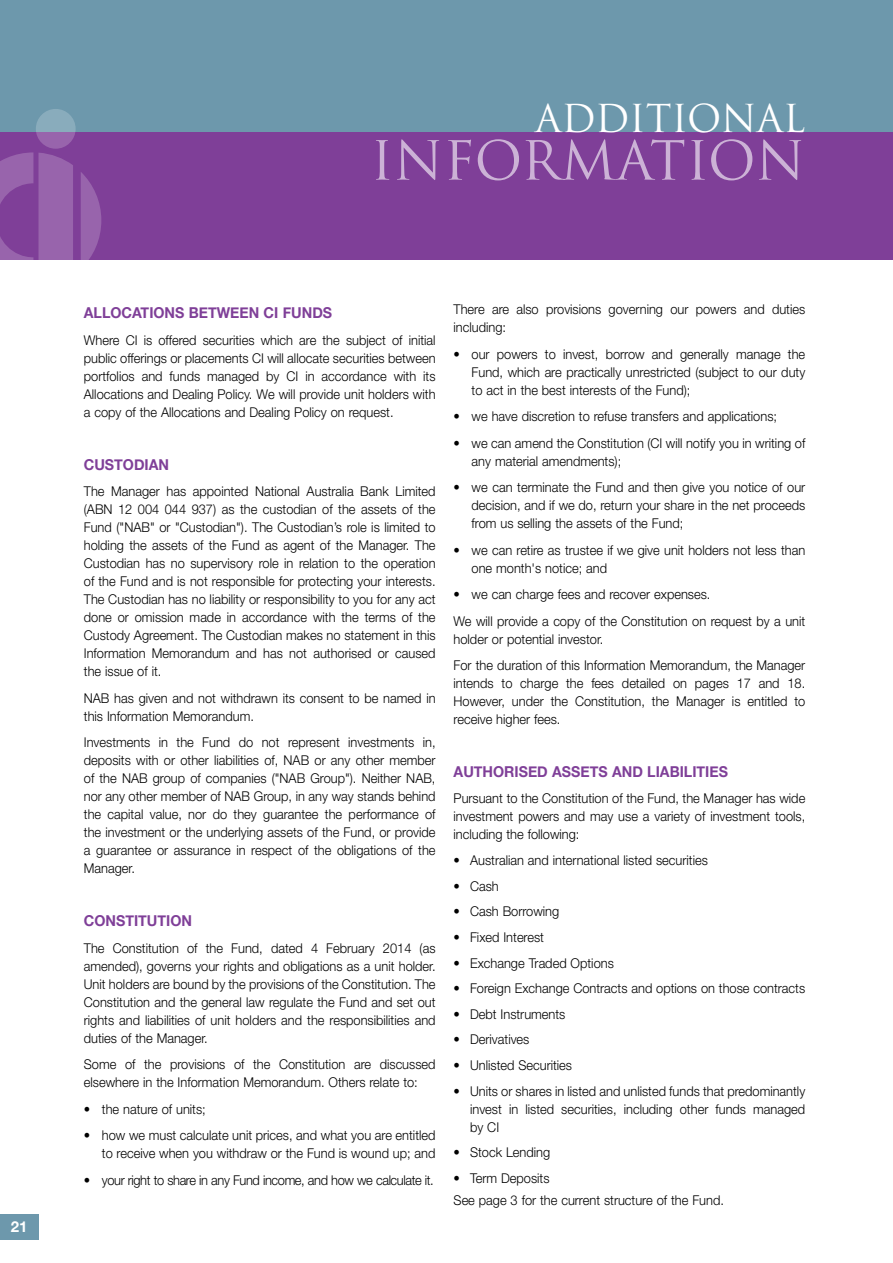
<style>
.page{position:relative;width:893px;height:1263px;background:#fff}
.page>*{position:absolute;margin:0;border:0;box-sizing:border-box;transform-origin:0 0}
.t1{font:52.5px "Trajan";color:#ccb2d6}
.t2{font:37.5px "Trajan";color:#fff}
.t3{font:700 15px "Helvetica Neue";color:#7f3f98;scale:.95 1}
.t4{font:700 15px "Helvetica Neue";color:#fff}
.t5{font:300 13.5px/18px "Helvetica Neue";color:#000;text-align:justify;scale:.95 1}
.t6{font:300 13.5px "Helvetica Neue";letter-spacing:-.03em;color:#000;scale:.95 1}
</style>
<div class="page">
<div style="left:0;top:1214px;width:38px;height:25px;background:#6d98ac"></div>
<div style="left:0;top:132px;width:893px;height:127px;background:#7f3f98"></div>
<div style="left:0;top:0;width:893px;height:132px;background:#6d98ac"></div>
<div style="left:39px;top:153px;width:34px;height:106px;background:#9864ac"></div>
<svg style="left:36px;top:109px;width:40px;height:40px"></svg>
<svg style="left:0;top:152px;width:33px;height:107px"></svg>
<svg style="left:81px;top:172px;width:20px;height:87px"></svg>
<p class="t4" style="left:11px;top:1214px;width:18px">21</p>
<h2 class="t2" style="left:535px;top:95px;width:271px">ADDITIONAL</h2>
<h1 class="t1" style="left:370px;top:129px;width:436px">INFORMATION</h1>
<p class="t3" style="left:84px;top:301px;width:263px">ALLOCATIONS BETWEEN CI FUNDS</p>
<p class="t5" style="left:84px;top:330px;width:372px">Where CI is offered securities which are the subject of initial public offerings or placements CI will allocate securities between portfolios and funds managed by CI in accordance with its Allocations and Dealing Policy. We will provide unit holders with a copy of the Allocations and Dealing Policy on request.</p>
<p class="t3" style="left:84px;top:452px;width:91px">CUSTODIAN</p>
<p class="t5" style="left:84px;top:482px;width:372px">The Manager has appointed National Australia Bank Limited (ABN 12 004 044 937) as the custodian of the assets of the Fund ("NAB" or "Custodian"). The Custodian’s role is limited to holding the assets of the Fund as agent of the Manager. The Custodian has no supervisory role in relation to the operation of the Fund and is not responsible for protecting your interests.<br>The Custodian has no liability or responsibility to you for any act done or omission made in accordance with the terms of the Custody Agreement. The Custodian makes no statement in this Information Memorandum and has not authorised or caused the issue of it.</p>
<p class="t5" style="left:84px;top:688px;width:372px">NAB has given and not withdrawn its consent to be named in this Information Memorandum.</p>
<p class="t5" style="left:84px;top:733px;width:372px">Investments in the Fund do not represent investments in, deposits with or other liabilities of, NAB or any other member of the NAB group of companies ("NAB Group"). Neither NAB, nor any other member of NAB Group, in any way stands behind the capital value, nor do they guarantee the performance of the investment or the underlying assets of the Fund, or provide a guarantee or assurance in respect of the obligations of the Manager.</p>
<p class="t3" style="left:84px;top:909px;width:115px">CONSTITUTION</p>
<p class="t5" style="left:84px;top:938px;width:372px">The Constitution of the Fund, dated 4 February 2014 (as amended), governs your rights and obligations as a unit holder.<br>Unit holders are bound by the provisions of the Constitution. The Constitution and the general law regulate the Fund and set out rights and liabilities of unit holders and the responsibilities and duties of the Manager.</p>
<p class="t5" style="left:84px;top:1055px;width:372px">Some of the provisions of the Constitution are discussed elsewhere in the Information Memorandum. Others relate to:</p>
<p class="t5" style="left:84px;top:1099px;width:130px">• the nature of units;</p>
<p class="t5" style="left:84px;top:1126px;width:372px;text-align:right">• how we must calculate unit prices, and what you are entitled to receive when you withdraw or the Fund is wound up; and</p>
<p class="t6" style="left:84px;top:1171px;width:370px">• your right to share in any Fund income, and how we calculate it.</p>
<p class="t5" style="left:454px;top:300px;width:372px">There are also provisions governing our powers and duties including:</p>
<p class="t5" style="left:472px;top:344px;width:353px;text-indent:-18px">• our powers to invest, borrow and generally manage the Fund, which are practically unrestricted (subject to our duty to act in the best interests of the Fund);</p>
<p class="t5" style="left:454px;top:407px;width:342px">• we have discretion to refuse transfers and applications;</p>
<p class="t5" style="left:472px;top:433px;width:353px;text-indent:-18px">• we can amend the Constitution (CI will notify you in writing of any material amendments);</p>
<p class="t5" style="left:472px;top:478px;width:353px;text-indent:-18px">• we can terminate the Fund and then give you notice of our decision, and if we do, return your share in the net proceeds from us selling the assets of the Fund;</p>
<p class="t5" style="left:472px;top:540px;width:353px;text-indent:-18px">• we can retire as trustee if we give unit holders not less than one month's notice; and</p>
<p class="t5" style="left:454px;top:581px;width:372px;line-height:26.5px">• we can charge fees and recover expenses.<br>We will provide a copy of the Constitution on request by a unit</p>
<p class="t5" style="left:454px;top:625px;width:372px;line-height:26.5px">holder or potential investor.<br>For the duration of this Information Memorandum, the Manager</p>
<p class="t5" style="left:454px;top:674px;width:372px">intends to charge the fees detailed on pages 17 and 18.<br>However, under the Constitution, the Manager is entitled to receive higher fees.</p>
<p class="t3" style="left:454px;top:760px;width:290px">AUTHORISED ASSETS AND LIABILITIES</p>
<p class="t5" style="left:454px;top:789px;width:372px">Pursuant to the Constitution of the Fund, the Manager has wide investment powers and may use a variety of investment tools, including the following:</p>
<p class="t5" style="left:454px;top:851px;width:269px">• Australian and international listed securities</p>
<p class="t5" style="left:454px;top:876px;width:49px">• Cash</p>
<p class="t5" style="left:454px;top:902px;width:113px">• Cash Borrowing</p>
<p class="t5" style="left:454px;top:928px;width:97px">• Fixed Interest</p>
<p class="t5" style="left:454px;top:953px;width:170px">• Exchange Traded Options</p>
<p class="t5" style="left:454px;top:979px;width:372px">• Foreign Exchange Contracts and options on those contracts</p>
<p class="t5" style="left:454px;top:1005px;width:119px">• Debt Instruments</p>
<p class="t5" style="left:454px;top:1030px;width:81px">• Derivatives</p>
<p class="t5" style="left:454px;top:1056px;width:126px">• Unlisted Securities</p>
<p class="t5" style="left:470px;top:1082px;width:354px;text-indent:-16px">• Units or shares in listed and unlisted funds that predominantly invest in listed securities, including other funds managed by CI</p>
<p class="t5" style="left:454px;top:1143px;width:103px">• Stock Lending</p>
<p class="t5" style="left:454px;top:1167px;width:286px;line-height:22.2px">• Term Deposits<br>See page 3 for the current structure of the Fund.</p>
</div>
